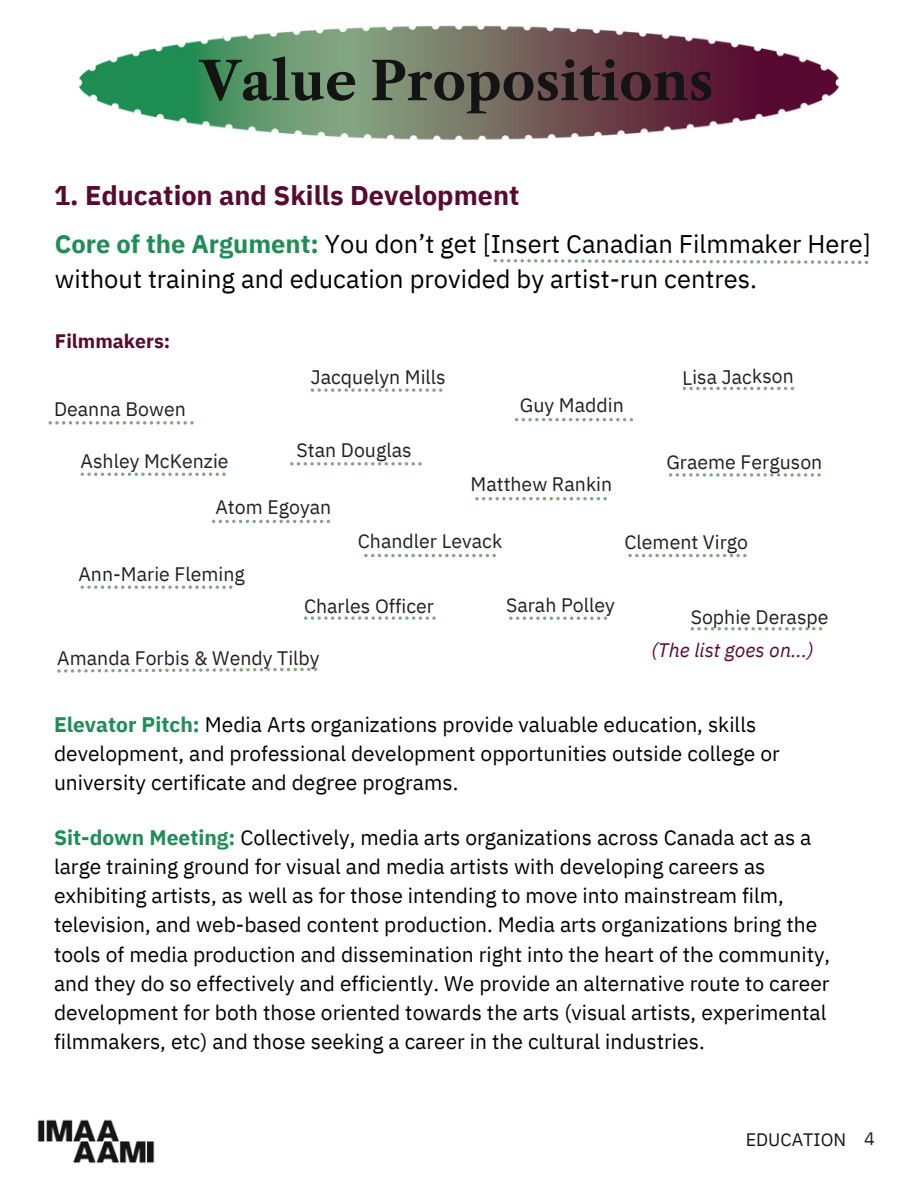
<style>
.page{position:relative;width:918px;height:1188px;background:#fff}
.page>*{position:absolute;margin:0;border:0;box-sizing:border-box;transform-origin:0 0}
.t1{font:52.5px "Libre Caslon Text";color:#141414}
.t2{font:700 27px "IBM Plex Sans";color:#590a31}
.t3{font:25.5px/34.8px "IBM Plex Sans";color:#000}
.t4{font:21px/29.2px "IBM Plex Sans";color:#000}
.t5{font:19.5px "IBM Plex Sans";color:#231f20}
.t6{font:italic 19.5px "IBM Plex Sans";color:#590931}
.t7{font:700 19.5px "IBM Plex Sans";color:#590931}
.t8{font:18px "IBM Plex Sans";color:#141414}
.t9{font:18px "IBM Plex Sans";color:#231f20}
.s1{font-weight:700;color:#1e8e55}
</style>
<div class="page">
<img style="left:37px;top:1119px;width:118px;height:45px">
<img style="left:78px;top:25px;width:762px;height:116px">
<svg style="left:494px;top:259px;width:374px;height:5px"></svg>
<svg style="left:81px;top:473px;width:145px;height:3px"></svg>
<svg style="left:311px;top:388px;width:131px;height:4px"></svg>
<svg style="left:475px;top:497px;width:132px;height:3px"></svg>
<svg style="left:515px;top:418px;width:118px;height:3px"></svg>
<svg style="left:212px;top:520px;width:118px;height:3px"></svg>
<svg style="left:364px;top:554px;width:132px;height:3px"></svg>
<svg style="left:669px;top:473px;width:152px;height:4px"></svg>
<svg style="left:81px;top:586px;width:151px;height:3px"></svg>
<svg style="left:49px;top:421px;width:145px;height:4px"></svg>
<svg style="left:290px;top:462px;width:132px;height:4px"></svg>
<svg style="left:683px;top:387px;width:111px;height:3px"></svg>
<svg style="left:628px;top:554px;width:119px;height:3px"></svg>
<svg style="left:57px;top:668px;width:260px;height:5px"></svg>
<svg style="left:304px;top:616px;width:132px;height:4px"></svg>
<svg style="left:509px;top:617px;width:98px;height:3px"></svg>
<svg style="left:691px;top:627px;width:131px;height:3px"></svg>
<p class="t1" style="left:200px;top:49px;width:515px">Value Propositions</p>
<p class="t2" style="left:54px;top:177px;width:467px">1. Education and Skills Development</p>
<h4 class="t3" style="left:55px;top:226px;width:817px"><span class="s1">Core of the Argument:</span> You don’t get [Insert Canadian Filmmaker Here] without training and education provided by artist-run centres.</h4>
<h2 class="t7" style="left:55px;top:328px;width:117px">Filmmakers:</h2>
<p class="t5" style="left:54px;top:396px;width:133px">Deanna Bowen</p>
<p class="t5" style="left:81px;top:448px;width:150px">Ashley McKenzie</p>
<p class="t5" style="left:311px;top:364px;width:137px">Jacquelyn Mills</p>
<p class="t5" style="left:297px;top:437px;width:117px">Stan Douglas</p>
<p class="t5" style="left:215px;top:494px;width:117px">Atom Egoyan</p>
<h5 class="t5" style="left:520px;top:392px;width:105px">Guy Maddin</h5>
<h5 class="t5" style="left:471px;top:471px;width:143px">Matthew Rankin</h5>
<h5 class="t5" style="left:682px;top:365px;width:113px;rotate:-1deg">Lisa Jackson</h5>
<p class="t5" style="left:666px;top:449px;width:158px">Graeme Ferguson</p>
<h5 class="t5" style="left:78px;top:561px;width:168px">Ann-Marie Fleming</h5>
<h5 class="t5" style="left:358px;top:528px;width:146px">Chandler Levack</h5>
<h5 class="t5" style="left:304px;top:593px;width:132px">Charles Officer</h5>
<p class="t5" style="left:506px;top:592px;width:110px">Sarah Polley</p>
<h5 class="t5" style="left:57px;top:645px;width:264px">Amanda Forbis &amp; Wendy Tilby</h5>
<h5 class="t5" style="left:624px;top:529px;width:125px">Clement Virgo</h5>
<p class="t5" style="left:691px;top:604px;width:139px">Sophie Deraspe</p>
<h3 class="t6" style="left:651px;top:637px;width:163px">(The list goes on...)</h3>
<h5 class="t4" style="left:54px;top:709px;width:727px"><span class="s1">Elevator Pitch:</span> Media Arts organizations provide valuable education, skills development, and professional development opportunities outside college or university certificate and degree programs.</h5>
<p class="t4" style="left:54px;top:822px;width:778px"><span class="s1">Sit-down Meeting:</span> Collectively, media arts organizations across Canada act as a large training ground for visual and media artists with developing careers as exhibiting artists, as well as for those intending to move into mainstream film, television, and web-based content production. Media arts organizations bring the tools of media production and dissemination right into the heart of the community, and they do so effectively and efficiently. We provide an alternative route to career development for both those oriented towards the arts (visual artists, experimental filmmakers, etc) and those seeking a career in the cultural industries.</p>
<h5 class="t8" style="left:746px;top:1128px;width:102px">EDUCATION</h5>
<h1 class="t9" style="left:864px;top:1127px;width:12px">4</h1>
</div>
